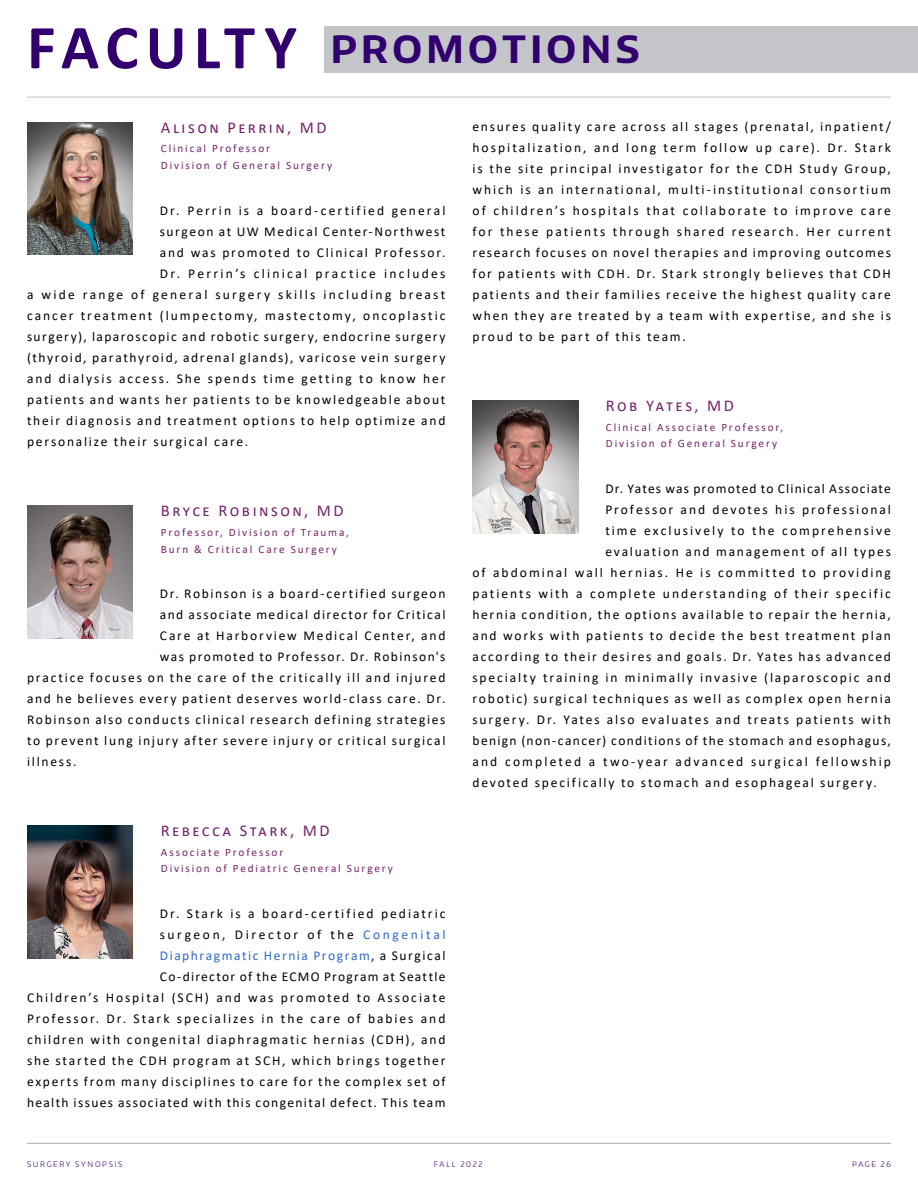
<style>
.page{position:relative;width:918px;height:1188px;background:#fff}
.page>*{position:absolute;margin:0;border:0;box-sizing:border-box;transform-origin:0 0}
.t1{font:700 37.5px "Encode Sans Normal";letter-spacing:.12em;color:#32006e}
.t2{font:16.5px "Calibri";letter-spacing:.145em;color:#76236c}
.t3{font:13.5px/21px "Calibri";letter-spacing:.13em;color:#000;text-align:right}
.t4{font:13.5px "Calibri";letter-spacing:.11em;color:#000}
.t5{font:13.5px "Calibri";letter-spacing:.155em;color:#000}
.t6{font:13.5px "Calibri";letter-spacing:.1em;color:#000}
.t7{font:13.5px "Calibri";letter-spacing:.165em;color:#000}
.t8{font:13.5px "Calibri";letter-spacing:.085em;color:#000}
.t9{font:13.5px "Calibri";letter-spacing:.105em;color:#000}
.t10{font:13.5px "Calibri";letter-spacing:.17em;color:#000}
.t11{font:13.5px "Calibri";letter-spacing:.15em;color:#000}
.t12{font:11.25px/16.5px "Calibri";letter-spacing:.165em;color:#76236c}
.t13{font:300 7.5px "Encode Sans Normal";letter-spacing:.22em;color:#32006e}
.s1{font-family:"Calibri";font-size:63px}
.s2{color:#2c6ace}
</style>
<div class="page">
<hr style="left:27px;top:1143px;width:864px;height:1px;background:#a6acb1">
<img style="left:27px;top:506px;width:106px;height:133px">
<img style="left:27px;top:826px;width:106px;height:132px">
<img style="left:472px;top:401px;width:106px;height:132px">
<hr style="left:27px;top:97px;width:864px;height:1px;background:#c3c5c8">
<div style="left:324px;top:26px;width:594px;height:46px;background:#c3c5c8"></div>
<img style="left:27px;top:122px;width:106px;height:133px">
<h1 class="t1" style="left:27px;top:24px;width:614px"><span class="s1">FACULTY</span> PROMOTIONS</h1>
<p class="t2" style="left:161px;top:116px;width:167px">Alison Perrin, MD</p>
<p class="t12" style="left:161px;top:140px;width:173px">Clinical Professor<br>Division of General Surgery</p>
<p class="t5" style="left:160px;top:201px;width:287px">Dr. Perrin is a board-certified general</p>
<p class="t3" style="left:160px;top:220px;width:287px">surgeon at UW Medical Center-Northwest</p>
<p class="t3" style="left:160px;top:241px;width:287px">and was promoted to Clinical Professor.</p>
<p class="t10" style="left:160px;top:264px;width:287px">Dr. Perrin’s clinical practice includes</p>
<p class="t7" style="left:27px;top:285px;width:420px">a wide range of general surgery skills including breast</p>
<p class="t3" style="left:27px;top:304px;width:420px">cancer treatment (lumpectomy, mastectomy, oncoplastic</p>
<p class="t4" style="left:27px;top:327px;width:420px">surgery), laparoscopic and robotic surgery, endocrine surgery</p>
<p class="t3" style="left:27px;top:346px;width:420px">(thyroid, parathyroid, adrenal glands), varicose vein surgery</p>
<p class="t3" style="left:27px;top:367px;width:420px">and dialysis access. She spends time getting to know her</p>
<p class="t3" style="left:27px;top:388px;width:420px">patients and wants her patients to be knowledgeable about</p>
<p class="t3" style="left:27px;top:409px;width:420px">their diagnosis and treatment options to help optimize and</p>
<p class="t3" style="left:27px;top:430px;width:223px">personalize their surgical care.</p>
<p class="t2" style="left:161px;top:499px;width:184px">Bryce Robinson, MD</p>
<p class="t12" style="left:161px;top:524px;width:190px">Professor, Division of Trauma,<br>Burn &amp; Critical Care Surgery</p>
<p class="t3" style="left:160px;top:583px;width:287px">Dr. Robinson is a board-certified surgeon</p>
<p class="t4" style="left:160px;top:605px;width:287px">and associate medical director for Critical</p>
<p class="t3" style="left:160px;top:625px;width:287px">Care at Harborview Medical Center, and</p>
<p class="t9" style="left:160px;top:647px;width:287px">was promoted to Professor. Dr. Robinson's</p>
<p class="t3" style="left:27px;top:667px;width:420px">practice focuses on the care of the critically ill and injured</p>
<p class="t3" style="left:27px;top:688px;width:420px">and he believes every patient deserves world-class care. Dr.</p>
<p class="t3" style="left:27px;top:709px;width:420px">Robinson also conducts clinical research defining strategies</p>
<p class="t3" style="left:27px;top:730px;width:420px">to prevent lung injury after severe injury or critical surgical</p>
<p class="t3" style="left:27px;top:751px;width:51px">illness.</p>
<p class="t2" style="left:161px;top:819px;width:170px">Rebecca Stark, MD</p>
<p class="t12" style="left:161px;top:844px;width:234px">Associate Professor<br>Division of Pediatric General Surgery</p>
<p class="t3" style="left:27px;top:903px;width:420px">Dr. Stark is a board-certified pediatric<br>surgeon, Director of the <span class="s2">Congenital<br>Diaphragmatic Hernia Program</span>, a Surgical<br>Co-director of the ECMO Program at Seattle<br>Children’s Hospital (SCH) and was promoted to Associate Professor. Dr. Stark specializes in the care of babies and children with congenital diaphragmatic hernias (CDH), and she started the CDH program at SCH, which brings together experts from many disciplines to care for the complex set of health issues associated with this congenital defect. This team</p>
<p class="t3" style="left:472px;top:115px;width:420px;text-align:justify">ensures quality care across all stages (prenatal, inpatient/ hospitalization, and long term follow up care). Dr. Stark is the site principal investigator for the CDH Study Group, which is an international, multi-institutional consortium of children’s hospitals that collaborate to improve care for these patients through shared research. Her current research focuses on novel therapies and improving outcomes for patients with CDH. Dr. Stark strongly believes that CDH patients and their families receive the highest quality care when they are treated by a team with expertise, and she is proud to be part of this team.</p>
<p class="t2" style="left:606px;top:394px;width:130px">Rob Yates, MD</p>
<p class="t12" style="left:606px;top:419px;width:179px">Clinical Associate Professor,<br>Division of General Surgery</p>
<p class="t8" style="left:605px;top:479px;width:287px">Dr. Yates was promoted to Clinical Associate</p>
<p class="t3" style="left:605px;top:499px;width:287px">Professor and devotes his professional</p>
<p class="t11" style="left:605px;top:521px;width:287px">time exclusively to the comprehensive</p>
<p class="t3" style="left:605px;top:541px;width:287px">evaluation and management of all types</p>
<p class="t3" style="left:472px;top:562px;width:420px">of abdominal wall hernias. He is committed to providing</p>
<p class="t3" style="left:472px;top:583px;width:420px">patients with a complete understanding of their specific</p>
<p class="t3" style="left:472px;top:604px;width:420px">hernia condition, the options available to repair the hernia,</p>
<p class="t3" style="left:472px;top:625px;width:420px">and works with patients to decide the best treatment plan</p>
<p class="t3" style="left:472px;top:646px;width:420px">according to their desires and goals. Dr. Yates has advanced</p>
<p class="t3" style="left:472px;top:667px;width:420px">specialty training in minimally invasive (laparoscopic and</p>
<p class="t3" style="left:472px;top:688px;width:420px">robotic) surgical techniques as well as complex open hernia</p>
<p class="t3" style="left:472px;top:709px;width:420px">surgery. Dr. Yates also evaluates and treats patients with</p>
<p class="t6" style="left:472px;top:731px;width:420px">benign (non-cancer) conditions of the stomach and esophagus,</p>
<p class="t5" style="left:472px;top:752px;width:420px">and completed a two-year advanced surgical fellowship</p>
<p class="t3" style="left:472px;top:772px;width:406px">devoted specifically to stomach and esophageal surgery.</p>
<p class="t13" style="left:27px;top:1159px;width:97px">SURGERY SYNOPSIS</p>
<p class="t13" style="left:434px;top:1159px;width:50px">FALL 2022</p>
<p class="t13" style="left:852px;top:1159px;width:40px">PAGE 26</p>
</div>
